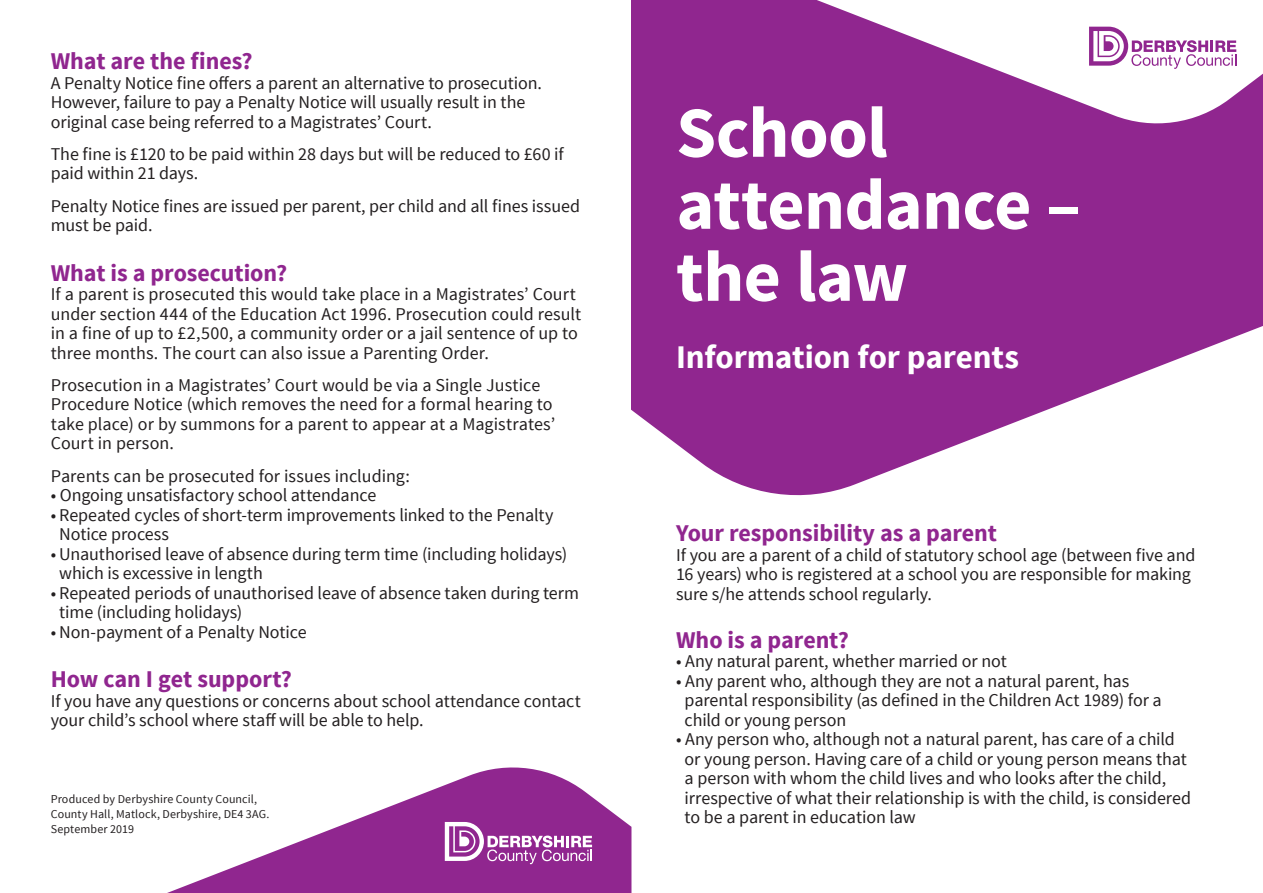
<style>
.page{position:relative;width:1263px;height:893px;background:#fff}
.page>*{position:absolute;margin:0;border:0;box-sizing:border-box;transform-origin:0 0}
.t1{font:700 72px "Source Sans Pro";letter-spacing:-.01em;color:#fff}
.t2{font:700 33px "Source Sans Pro";letter-spacing:-.005em;color:#fff}
.t3{font:700 24px "Source Sans Pro";letter-spacing:-.005em;color:#90268f}
.t4{font:18px/19.5px "Source Sans Pro";letter-spacing:-.005em;color:#231f20}
.t5{font:12px/15px "Source Sans Pro";letter-spacing:.01em;color:#231f20}
</style>
<div class="page">
<svg style="left:167px;top:767px;width:464px;height:126px;fill:#90268f"></svg>
<svg style="left:445px;top:822px;width:147px;height:42px"></svg>
<svg style="left:631px;top:0;width:632px;height:496px;fill:#90268f"></svg>
<svg style="left:773px;top:0;width:490px;height:130px;fill:#90268f"></svg>
<svg style="left:1089px;top:27px;width:147px;height:42px"></svg>
<p class="t3" style="left:51px;top:46px;width:203px">What are the fines?</p>
<p class="t4" style="left:51px;top:73px;width:493px">A Penalty Notice fine offers a parent an alternative to prosecution.<br>However, failure to pay a Penalty Notice will usually result in the original case being referred to a Magistrates’ Court.</p>
<p class="t4" style="left:51px;top:144px;width:514px">The fine is £120 to be paid within 28 days but will be reduced to £60 if paid within 21 days.</p>
<p class="t4" style="left:51px;top:196px;width:531px">Penalty Notice fines are issued per parent, per child and all fines issued must be paid.</p>
<p class="t3" style="left:51px;top:257px;width:238px">What is a prosecution?</p>
<p class="t4" style="left:51px;top:285px;width:532px">If a parent is prosecuted this would take place in a Magistrates’ Court under section 444 of the Education Act 1996. Prosecution could result in a fine of up to £2,500, a community order or a jail sentence of up to three months. The court can also issue a Parenting Order.</p>
<p class="t4" style="left:51px;top:375px;width:506px">Prosecution in a Magistrates’ Court would be via a Single Justice Procedure Notice (which removes the need for a formal hearing to take place) or by summons for a parent to appear at a Magistrates’ Court in person.</p>
<p class="t4" style="left:51px;top:466px;width:361px">Parents can be prosecuted for issues including:</p>
<p class="t4" style="left:51px;top:486px;width:327px">• Ongoing unsatisfactory school attendance</p>
<p class="t4" style="left:59px;top:505px;width:496px;text-indent:-9px">• Repeated cycles of short-term improvements linked to the Penalty<br>Notice process</p>
<p class="t4" style="left:59px;top:544px;width:509px;text-indent:-9px">• Unauthorised leave of absence during term time (including holidays) which is excessive in length</p>
<p class="t4" style="left:59px;top:583px;width:521px;text-indent:-9px">• Repeated periods of unauthorised leave of absence taken during term time (including holidays)</p>
<p class="t4" style="left:51px;top:622px;width:257px">• Non-payment of a Penalty Notice</p>
<p class="t3" style="left:51px;top:664px;width:243px">How can I get support?</p>
<p class="t4" style="left:51px;top:691px;width:532px">If you have any questions or concerns about school attendance contact your child’s school where staff will be able to help.</p>
<p class="t5" style="left:51px;top:792px;width:220px">Produced by Derbyshire County Council,<br>County Hall, Matlock, Derbyshire, DE4 3AG.<br>September 2019</p>
<p class="t1" style="left:676px;top:87px;width:213px">School</p>
<p class="t1" style="left:676px;top:159px;width:406px">attendance –</p>
<p class="t1" style="left:676px;top:231px;width:234px">the law</p>
<p class="t2" style="left:676px;top:336px;width:344px">Information for parents</p>
<p class="t3" style="left:676px;top:518px;width:322px">Your responsibility as a parent</p>
<p class="t4" style="left:676px;top:545px;width:521px">If you are a parent of a child of statutory school age (between five and<br>16 years) who is registered at a school you are responsible for making sure s/he attends school regularly.</p>
<p class="t3" style="left:676px;top:624px;width:174px">Who is a parent?</p>
<p class="t4" style="left:676px;top:652px;width:332px">• Any natural parent, whether married or not</p>
<p class="t4" style="left:685px;top:671px;width:479px;text-indent:-9px">• Any parent who, although they are not a natural parent, has parental responsibility (as defined in the Children Act 1989) for a child or young person</p>
<p class="t4" style="left:685px;top:730px;width:508px;text-indent:-9px">• Any person who, although not a natural parent, has care of a child or young person. Having care of a child or young person means that a person with whom the child lives and who looks after the child, irrespective of what their relationship is with the child, is considered to be a parent in education law</p>
</div>
